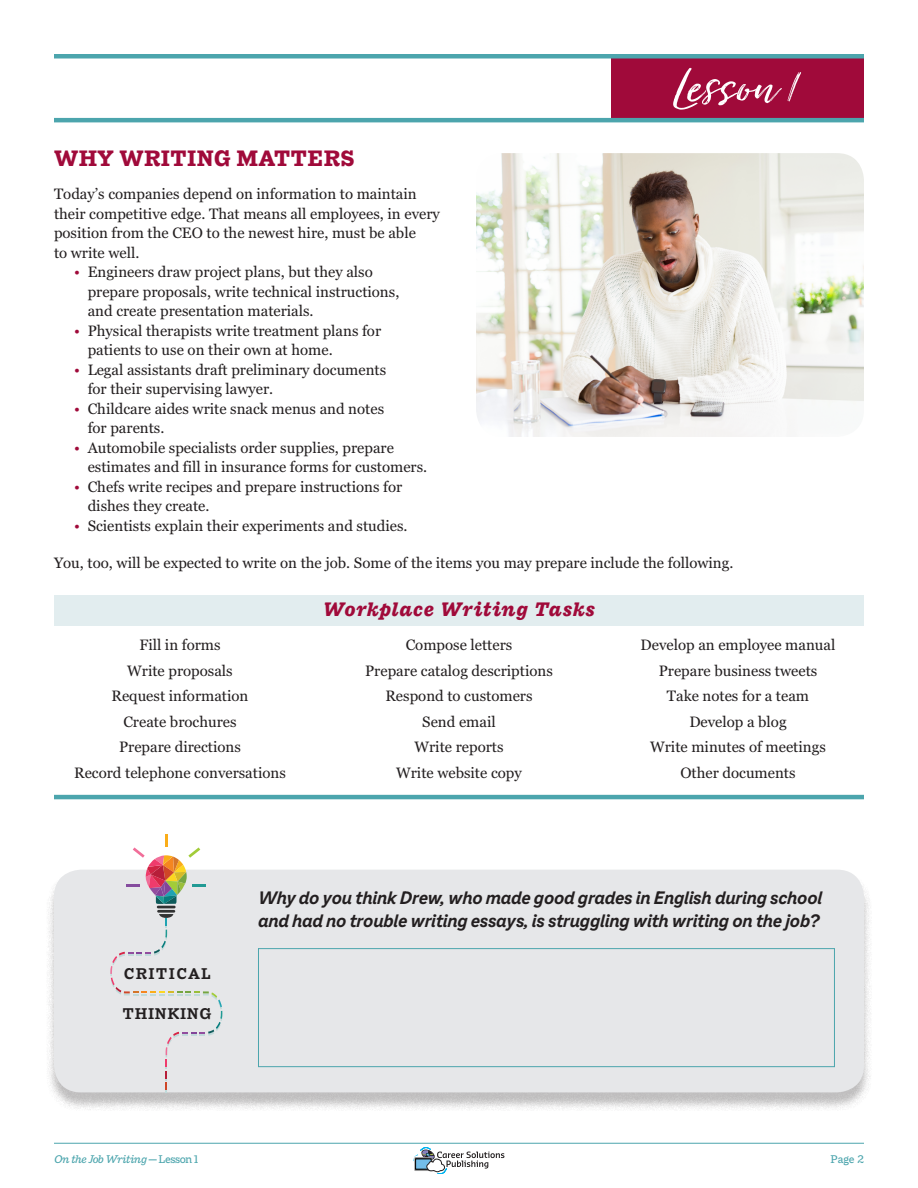
<style>
.page{position:relative;width:918px;height:1188px;background:#fff}
.page>*{position:absolute;margin:0;border:0;box-sizing:border-box;transform-origin:0 0}
.t1{font:60px "Just Lovely Slanted Wide";color:#fff}
.t2{font:800 24px "Macklin Slab";letter-spacing:.01em;color:#a00a3a}
.t3{font:italic 800 21px "Macklin Slab";letter-spacing:.03em;color:#a00a3a}
.t4{font:italic 19.5px/22.5px "Macklin Sans Variable";letter-spacing:-.01em;color:#231f20}
.t5{font:700 16.65px "Macklin Slab";letter-spacing:.08em;color:#231f20}
.t6{font:700 16.65px "Macklin Slab";letter-spacing:.05em;color:#231f20}
.t7{font:15px/25.5px "Georgia";color:#231f20}
.t8{font:italic 500 12px "Macklin Slab";letter-spacing:-.045em;color:#4ca5ad}
.t9{font:500 12px "Macklin Slab";color:#4ca5ad}
.s1{color:#a00a3a}
.s2{font-style:normal}
</style>
<div class="page">
<hr style="left:54px;top:1143px;width:810px;height:1px;background:#4ca5ad">
<svg style="left:413px;top:1147px;width:91px;height:27px"></svg>
<img style="left:476px;top:153px;width:388px;height:284px">
<div style="left:612px;top:56px;width:252px;height:64px;background:#a00a3a"></div>
<hr style="left:54px;top:54px;width:810px;height:4px;background:#4ca5ad">
<hr style="left:54px;top:118px;width:810px;height:4px;background:#4ca5ad">
<hr style="left:54px;top:795px;width:810px;height:4px;background:#4ca5ad">
<div style="left:54px;top:595px;width:810px;height:30px;background:#e2edef"></div>
<div style="left:46px;top:872px;width:826px;height:239px;background:#231f20;opacity:.3"></div>
<div style="left:54px;top:870px;width:810px;height:222px;background:#e6e7e9;border-radius:27px"></div>
<hr style="left:157px;top:910px;width:18px;height:3px;background:#313232">
<svg style="left:110px;top:914px;width:112px;height:178px"></svg>
<svg style="left:127px;top:834px;width:79px;height:74px"></svg>
<div style="left:258px;top:948px;width:577px;height:119px;border:1px solid #4ca5ad"></div>
<h2 class="t2" style="left:54px;top:145px;width:302px">WHY WRITING MATTERS</h2>
<p class="t7" style="left:54px;top:184px;width:387px;line-height:19.5px">Today’s companies depend on information to maintain their competitive edge. That means all employees, in every position from the CEO to the newest hire, must be able<br>to write well.</p>
<p class="t7" style="left:88px;top:262px;width:313px;line-height:19.5px;text-indent:-14px"><span class="s1">•</span> Engineers draw project plans, but they also prepare proposals, write technical instructions, and create presentation materials.</p>
<p class="t7" style="left:88px;top:321px;width:295px;line-height:19.5px;text-indent:-14px"><span class="s1">•</span> Physical therapists write treatment plans for patients to use on their own at home.</p>
<p class="t7" style="left:88px;top:360px;width:300px;line-height:19.5px;text-indent:-14px"><span class="s1">•</span> Legal assistants draft preliminary documents for their supervising lawyer.</p>
<p class="t7" style="left:88px;top:399px;width:298px;line-height:19.5px;text-indent:-14px"><span class="s1">•</span> Childcare aides write snack menus and notes for parents.</p>
<p class="t7" style="left:88px;top:438px;width:341px;line-height:19.5px;text-indent:-14px"><span class="s1">•</span> Automobile specialists order supplies, prepare estimates and fill in insurance forms for customers.</p>
<p class="t7" style="left:88px;top:477px;width:316px;line-height:19.5px;text-indent:-14px"><span class="s1">•</span> Chefs write recipes and prepare instructions for dishes they create.</p>
<p class="t7" style="left:74px;top:513px;width:335px"><span class="s1">•</span> Scientists explain their experiments and studies.</p>
<h1 class="t1" style="left:673px;top:50px;width:126px">Lesson 1</h1>
<p class="t7" style="left:54px;top:550px;width:681px">You, too, will be expected to write on the job. Some of the items you may prepare include the following.</p>
<h3 class="t3" style="left:323px;top:597px;width:274px">Workplace Writing Tasks</h3>
<p class="t7" style="left:74px;top:632px;width:213px;text-align:center">Fill in forms<br>Write proposals<br>Request information<br>Create brochures<br>Prepare directions<br>Record telephone conversations</p>
<p class="t7" style="left:365px;top:632px;width:189px;text-align:center">Compose letters<br>Prepare catalog descriptions<br>Respond to customers<br>Send email<br>Write reports<br>Write website copy</p>
<p class="t7" style="left:641px;top:632px;width:196px;text-align:center">Develop an employee manual<br>Prepare business tweets<br>Take notes for a team<br>Develop a blog<br>Write minutes of meetings<br>Other documents</p>
<p class="t5" style="left:124px;top:964px;width:89px">CRITICAL</p>
<p class="t6" style="left:122px;top:1004px;width:90px">THINKING</p>
<h3 class="t4" style="left:258px;top:887px;width:566px">Why do you think Drew, who made good grades in English during school and had no trouble writing essays, is struggling with writing on the job?</h3>
<p class="t8" style="left:54px;top:1152px;width:146px">On the Job Writing <span class="s2">— Lesson 1</span></p>
<p class="t9" style="left:831px;top:1152px;width:35px">Page 2</p>
</div>
